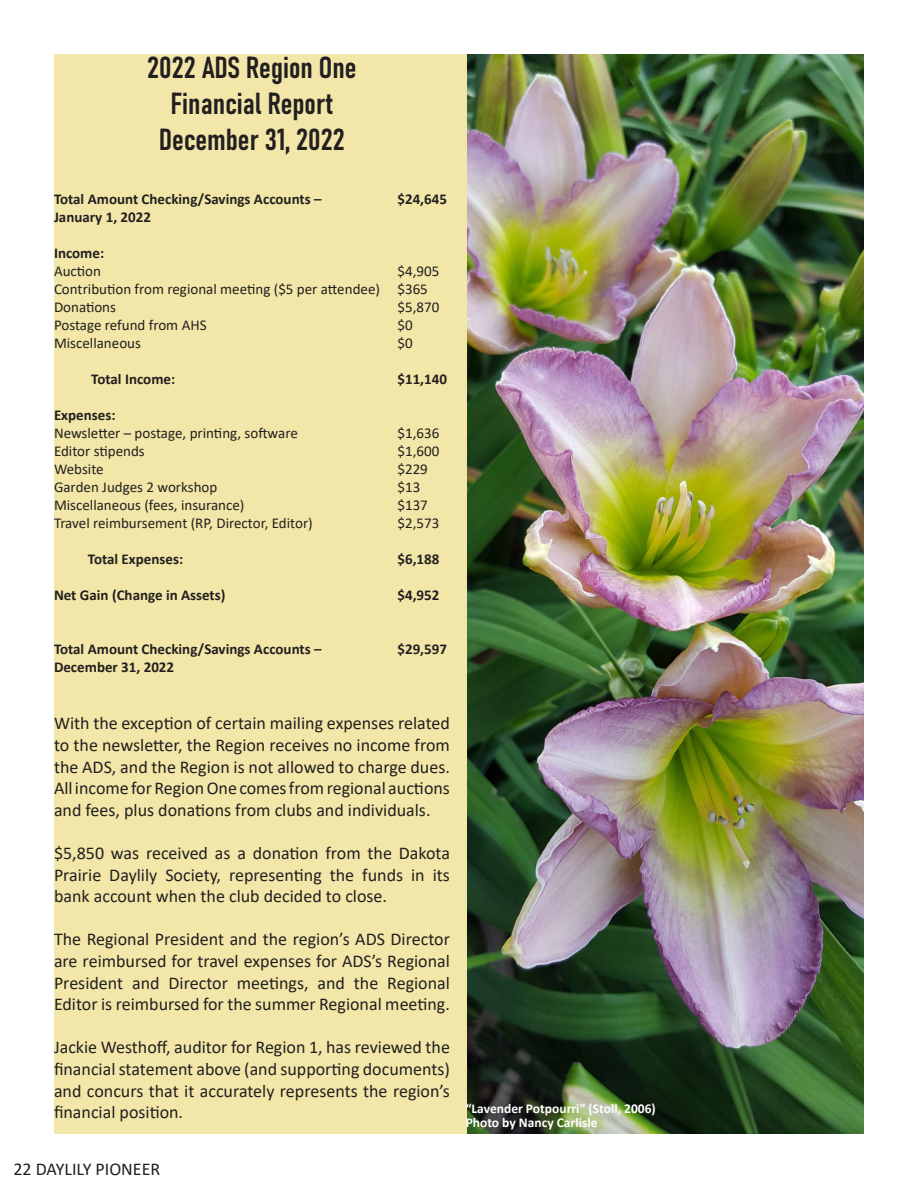
<style>
.page{position:relative;width:918px;height:1188px;background:#fff}
.page>*{position:absolute;margin:0;border:0;box-sizing:border-box;transform-origin:0 0}
.t1{font:30px "Bahnschrift";color:#231f20}
.t2{font:18px/21.6px "Calibri";color:#231f20;text-align:justify}
.t3{font:15px "Calibri";color:#231f20}
.t4{font:700 15px "Calibri";color:#231f20}
.t5{font:700 13.5px "Calibri";color:#fff}
</style>
<div class="page">
<div style="left:54px;top:54px;width:810px;height:1080px;background:#f2e7a8"></div>
<img style="left:468px;top:54px;width:396px;height:1080px">
<p class="t1" style="left:147px;top:44px;width:211px">2022 ADS Region One</p>
<p class="t1" style="left:171px;top:80px;width:164px">Financial Report</p>
<p class="t1" style="left:159px;top:116px;width:187px">December 31, 2022</p>
<p class="t4" style="left:54px;top:188px;width:269px">Total Amount Checking/Savings Accounts –</p>
<p class="t4" style="left:398px;top:188px;width:51px">$24,645</p>
<p class="t4" style="left:54px;top:206px;width:99px">January 1, 2022</p>
<p class="t4" style="left:54px;top:242px;width:52px">Income:</p>
<p class="t3" style="left:54px;top:260px;width:49px">Auction</p>
<p class="t3" style="left:398px;top:260px;width:43px">$4,905</p>
<p class="t3" style="left:54px;top:278px;width:375px">Contribution from regional meeting ($5 per attendee) $365</p>
<p class="t3" style="left:54px;top:296px;width:64px">Donations</p>
<p class="t3" style="left:398px;top:296px;width:43px">$5,870</p>
<p class="t3" style="left:54px;top:314px;width:154px">Postage refund from AHS</p>
<p class="t3" style="left:398px;top:314px;width:17px">$0</p>
<p class="t3" style="left:54px;top:332px;width:88px">Miscellaneous</p>
<p class="t3" style="left:398px;top:332px;width:17px">$0</p>
<p class="t4" style="left:91px;top:368px;width:85px">Total Income:</p>
<p class="t4" style="left:398px;top:368px;width:51px">$11,140</p>
<p class="t4" style="left:54px;top:404px;width:63px">Expenses:</p>
<p class="t3" style="left:54px;top:422px;width:245px">Newsletter – postage, printing, software</p>
<p class="t3" style="left:398px;top:422px;width:43px">$1,636</p>
<p class="t3" style="left:54px;top:440px;width:92px">Editor stipends</p>
<p class="t3" style="left:398px;top:440px;width:43px">$1,600</p>
<p class="t3" style="left:54px;top:458px;width:51px">Website</p>
<p class="t3" style="left:398px;top:458px;width:32px">$229</p>
<p class="t3" style="left:54px;top:476px;width:165px">Garden Judges 2 workshop</p>
<p class="t3" style="left:398px;top:476px;width:24px">$13</p>
<p class="t3" style="left:54px;top:494px;width:192px">Miscellaneous (fees, insurance)</p>
<p class="t3" style="left:398px;top:494px;width:32px">$137</p>
<p class="t3" style="left:54px;top:512px;width:260px">Travel reimbursement (RP, Director, Editor)</p>
<p class="t3" style="left:398px;top:512px;width:43px">$2,573</p>
<p class="t4" style="left:88px;top:548px;width:97px">Total Expenses:</p>
<p class="t4" style="left:397px;top:548px;width:43px">$6,188</p>
<p class="t4" style="left:54px;top:584px;width:173px">Net Gain (Change in Assets)</p>
<p class="t4" style="left:398px;top:584px;width:43px">$4,952</p>
<p class="t4" style="left:54px;top:638px;width:269px">Total Amount Checking/Savings Accounts –</p>
<p class="t4" style="left:398px;top:638px;width:51px">$29,597</p>
<p class="t4" style="left:54px;top:656px;width:122px">December 31, 2022</p>
<p class="t2" style="left:54px;top:712px;width:397px">With the exception of certain mailing expenses related to the newsletter, the Region receives no income from the ADS, and the Region is not allowed to charge dues.<br>All income for Region One comes from regional auctions and fees, plus donations from clubs and individuals.</p>
<p class="t2" style="left:54px;top:842px;width:397px">$5,850 was received as a donation from the Dakota Prairie Daylily Society, representing the funds in its bank account when the club decided to close.</p>
<p class="t2" style="left:54px;top:928px;width:398px">The Regional President and the region’s ADS Director are reimbursed for travel expenses for ADS’s Regional President and Director meetings, and the Regional Editor is reimbursed for the summer Regional meeting.</p>
<p class="t2" style="left:54px;top:1036px;width:398px">Jackie Westhoff, auditor for Region 1, has reviewed the financial statement above (and supporting documents) and concurs that it accurately represents the region’s financial position.</p>
<p class="t2" style="left:14px;top:1157px;width:148px">22 DAYLILY PIONEER</p>
<p class="t5" style="left:466px;top:1099px;width:192px">“Lavender Potpourri” (Stoll, 2006)</p>
<p class="t5" style="left:466px;top:1113px;width:133px">Photo by Nancy Carlisle</p>
</div>
